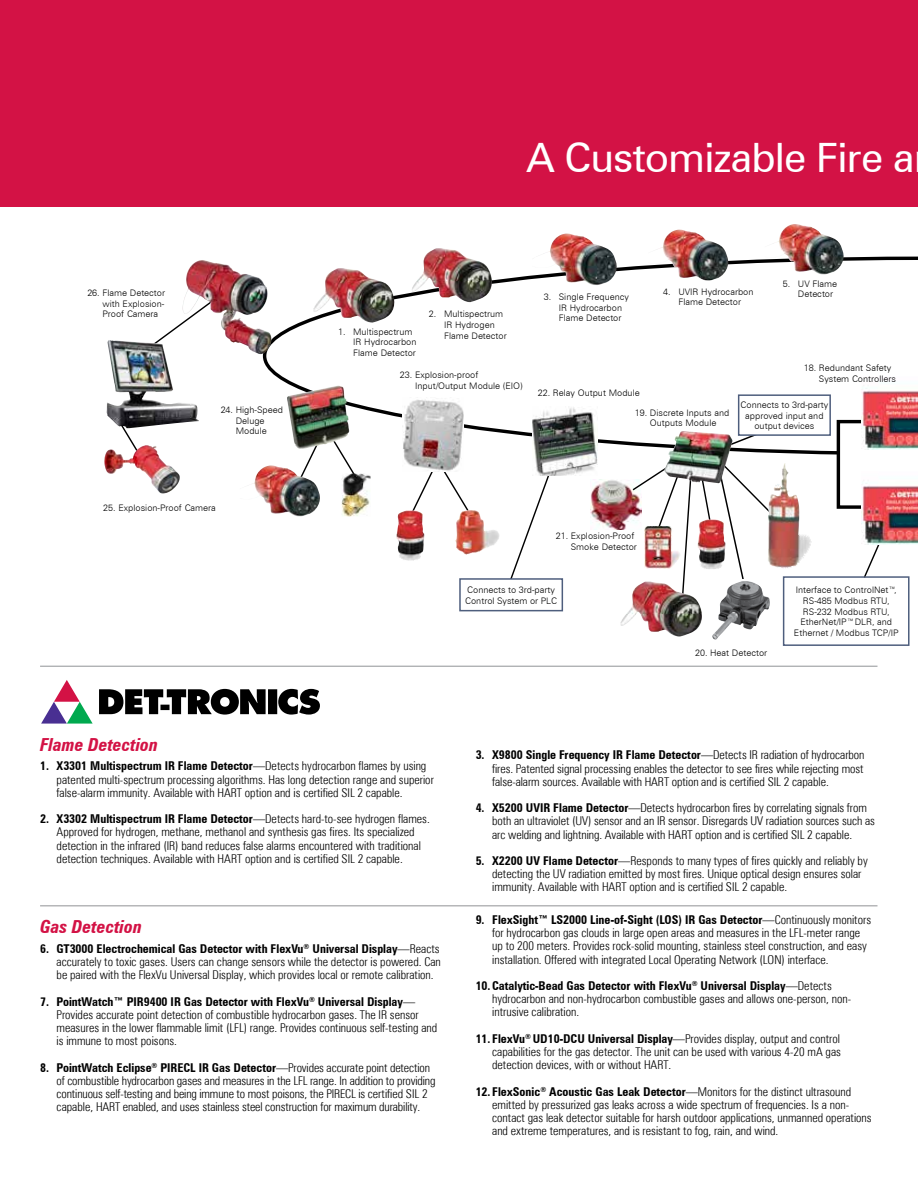
<style>
.page{position:relative;width:918px;height:1188px;background:#fff}
.page>*{position:absolute;margin:0;border:0;box-sizing:border-box;transform-origin:0 0}
.t1{font:40.5px "Zurich BT";letter-spacing:-.02em;color:#fff}
.t2{font:italic 700 condensed 18px "Zurich BT";color:#d31245}
.t3{font:300 condensed 12.15px/13.2px "Zurich BT";color:#000}
.t4{font:300 9px/10.8px "Zurich BT";color:#000}
.s1{font-weight:700}
</style>
<div class="page">
<svg style="left:263px;top:257px;width:655px;height:198px"></svg>
<svg style="left:837px;top:420px;width:81px;height:89px"></svg>
<img style="left:862px;top:376px;width:56px;height:73px">
<svg style="left:297px;top:430px;width:65px;height:43px"></svg>
<img style="left:590px;top:480px;width:41px;height:50px">
<svg style="left:122px;top:428px;width:13px;height:17px"></svg>
<svg style="left:158px;top:292px;width:66px;height:48px"></svg>
<div style="left:0;top:0;width:918px;height:207px;background:#d31245"></div>
<svg style="left:864px;top:544px;width:22px;height:32px"></svg>
<img style="left:765px;top:224px;width:79px;height:51px">
<div style="left:783px;top:576px;width:127px;height:70px;border:2px solid #4e5e7d"></div>
<img style="left:106px;top:340px;width:93px;height:88px">
<img style="left:775px;top:463px;width:37px;height:105px">
<svg style="left:702px;top:483px;width:9px;height:36px"></svg>
<img style="left:697px;top:519px;width:22px;height:50px">
<img style="left:631px;top:468px;width:60px;height:114px">
<svg style="left:719px;top:473px;width:56px;height:106px"></svg>
<img style="left:712px;top:581px;width:58px;height:59px">
<hr style="left:40px;top:666px;width:838px;height:1px;background:#919396">
<hr style="left:40px;top:905px;width:838px;height:1px;background:#919396">
<svg style="left:412px;top:471px;width:62px;height:40px"></svg>
<img style="left:455px;top:511px;width:40px;height:44px">
<img style="left:396px;top:510px;width:29px;height:51px">
<img style="left:403px;top:398px;width:61px;height:73px">
<img style="left:532px;top:234px;width:85px;height:51px">
<img style="left:648px;top:230px;width:81px;height:51px">
<img style="left:312px;top:268px;width:84px;height:55px">
<img style="left:411px;top:248px;width:83px;height:54px">
<img style="left:104px;top:445px;width:76px;height:49px">
<img style="left:620px;top:582px;width:82px;height:55px">
<img style="left:188px;top:260px;width:14px;height:11px">
<img style="left:287px;top:386px;width:51px;height:63px">
<img style="left:252px;top:465px;width:68px;height:52px">
<img style="left:342px;top:473px;width:29px;height:44px">
<img style="left:862px;top:472px;width:56px;height:72px">
<svg style="left:717px;top:418px;width:77px;height:33px"></svg>
<div style="left:739px;top:395px;width:91px;height:40px;background:#fff"></div>
<div style="left:738px;top:394px;width:93px;height:42px;border:2px solid #4e5e7d"></div>
<img style="left:664px;top:431px;width:69px;height:52px">
<svg style="left:510px;top:476px;width:39px;height:102px"></svg>
<img style="left:532px;top:406px;width:65px;height:70px">
<div style="left:459px;top:578px;width:104px;height:33px;border:2px solid #4e5e7d"></div>
<svg style="left:41px;top:680px;width:52px;height:44px"></svg>
<svg style="left:99px;top:689px;width:221px;height:26px"></svg>
<p class="t4" style="left:102px;top:287px;width:64px;text-align:justify;text-indent:-15px">26. Flame Detector with Explosion-Proof Camera</p>
<p class="t4" style="left:221px;top:404px;width:64px;text-align:center">24. High-Speed<br>Deluge<br>Module</p>
<p class="t4" style="left:103px;top:502px;width:114px">25. Explosion-Proof Camera</p>
<h1 class="t1" style="left:526px;top:133px;width:390px">A Customizable Fire a</h1>
<p class="t4" style="left:353px;top:326px;width:65px;text-indent:-15px">1. Multispectrum<br>IR Hydrocarbon<br>Flame Detector</p>
<p class="t4" style="left:444px;top:309px;width:64px;text-indent:-15px">2. Multispectrum<br>IR Hydrogen<br>Flame Detector</p>
<p class="t4" style="left:559px;top:291px;width:72px;text-indent:-15px">3. Single Frequency<br>IR Hydrocarbon<br>Flame Detector</p>
<p class="t4" style="left:663px;top:286px;width:92px;text-align:center">4. UVIR Hydrocarbon<br>Flame Detector</p>
<p class="t4" style="left:798px;top:278px;width:41px;text-indent:-15px">5. UV Flame<br>Detector</p>
<p class="t4" style="left:415px;top:369px;width:109px;text-indent:-15px">23. Explosion-proof<br>Input/Output Module (EIO)</p>
<p class="t4" style="left:538px;top:387px;width:104px">22. Relay Output Module</p>
<p class="t4" style="left:635px;top:407px;width:96px;text-align:center">19. Discrete Inputs and<br>Outputs Module</p>
<p class="t4" style="left:819px;top:363px;width:79px;text-indent:-15px">18. Redundant Safety<br>System Controllers</p>
<p class="t4" style="left:741px;top:399px;width:89px;text-align:center">Connects to 3rd-party approved input and output devices</p>
<p class="t4" style="left:556px;top:531px;width:83px;text-align:right">21. Explosion-Proof<br>Smoke Detector</p>
<p class="t4" style="left:465px;top:584px;width:93px">Connects to 3rd-party<br>Control System or PLC</p>
<p class="t4" style="left:794px;top:584px;width:106px;text-align:center">Interface to ControlNet™,<br>RS-485 Modbus RTU,<br>RS-232 Modbus RTU,<br>EtherNet/IP™ DLR, and<br>Ethernet / Modbus TCP/IP</p>
<p class="t4" style="left:695px;top:647px;width:74px">20. Heat Detector</p>
<h2 class="t2" style="left:40px;top:733px;width:120px">Flame Detection</h2>
<p class="t3" style="left:57px;top:759px;width:379px;text-indent:-16px"><span class="s1">1. X3301 Multispectrum IR Flame Detector</span>—Detects hydrocarbon flames by using patented multi-spectrum processing algorithms. Has long detection range and superior false-alarm immunity. Available with HART option and is certified SIL 2 capable.</p>
<p class="t3" style="left:57px;top:812px;width:375px;text-indent:-16px"><span class="s1">2. X3302 Multispectrum IR Flame Detector</span>—Detects hard-to-see hydrogen flames.<br>Approved for hydrogen, methane, methanol and synthesis gas fires. Its specialized detection in the infrared (IR) band reduces false alarms encountered with traditional detection techniques. Available with HART option and is certified SIL 2 capable.</p>
<h2 class="t2" style="left:40px;top:916px;width:103px">Gas Detection</h2>
<p class="t3" style="left:57px;top:942px;width:386px;text-align:justify;text-indent:-17px"><span class="s1">6. GT3000 Electrochemical Gas Detector with FlexVu</span><sup>®</sup> <span class="s1">Universal Display</span>—Reacts accurately to toxic gases. Users can change sensors while the detector is powered. Can be paired with the FlexVu Universal Display, which provides local or remote calibration.</p>
<p class="t3" style="left:57px;top:995px;width:382px;text-indent:-16px"><span class="s1">7. PointWatch™ PIR9400 IR Gas Detector with FlexVu</span><sup>®</sup> <span class="s1">Universal Display</span>— Provides accurate point detection of combustible hydrocarbon gases. The IR sensor measures in the lower flammable limit (LFL) range. Provides continuous self-testing and is immune to most poisons.</p>
<p class="t3" style="left:57px;top:1061px;width:381px;text-indent:-16px"><span class="s1">8. PointWatch Eclipse</span><sup>®</sup> <span class="s1">PIRECL IR Gas Detector</span>—Provides accurate point detection of combustible hydrocarbon gases and measures in the LFL range. In addition to providing continuous self-testing and being immune to most poisons, the PIRECL is certified SIL 2 capable, HART enabled, and uses stainless steel construction for maximum durability.</p>
<p class="t3" style="left:492px;top:748px;width:374px;text-align:justify;text-indent:-16px"><span class="s1">3. X9800 Single Frequency IR Flame Detector</span>—Detects IR radiation of hydrocarbon fires. Patented signal processing enables the detector to see fires while rejecting most false-alarm sources. Available with HART option and is certified SIL 2 capable.</p>
<p class="t3" style="left:492px;top:801px;width:384px;text-indent:-16px"><span class="s1">4. X5200 UVIR Flame Detector</span>—Detects hydrocarbon fires by correlating signals from both an ultraviolet (UV) sensor and an IR sensor. Disregards UV radiation sources such as arc welding and lightning. Available with HART option and is certified SIL 2 capable.</p>
<p class="t3" style="left:492px;top:854px;width:377px;text-indent:-16px"><span class="s1">5. X2200 UV Flame Detector</span>—Responds to many types of fires quickly and reliably by detecting the UV radiation emitted by most fires. Unique optical design ensures solar immunity. Available with HART option and is certified SIL 2 capable.</p>
<p class="t3" style="left:492px;top:913px;width:381px;text-indent:-16px"><span class="s1">9. FlexSight™ LS2000 Line-of-Sight (LOS) IR Gas Detector</span>—Continuously monitors for hydrocarbon gas clouds in large open areas and measures in the LFL-meter range up to 200 meters. Provides rock-solid mounting, stainless steel construction, and easy installation. Offered with integrated Local Operating Network (LON) interface.</p>
<p class="t3" style="left:492px;top:979px;width:361px;text-indent:-17px"><span class="s1">10.Catalytic-Bead Gas Detector with FlexVu</span><sup>®</sup> <span class="s1">Universal Display</span>—Detects hydrocarbon and non-hydrocarbon combustible gases and allows one-person, non&shy;intrusive calibration.</p>
<p class="t3" style="left:492px;top:1032px;width:350px;text-align:justify;text-indent:-16px"><span class="s1">11. FlexVu</span><sup>®</sup> <span class="s1">UD10-DCU Universal Display</span>—Provides display, output and control capabilities for the gas detector. The unit can be used with various 4-20 mA gas detection devices, with or without HART.</p>
<p class="t3" style="left:492px;top:1085px;width:381px;text-indent:-16px"><span class="s1">12. FlexSonic</span><sup>®</sup> <span class="s1">Acoustic Gas Leak Detector</span>—Monitors for the distinct ultrasound emitted by pressurized gas leaks across a wide spectrum of frequencies. Is a non&shy;contact gas leak detector suitable for harsh outdoor applications, unmanned operations and extreme temperatures, and is resistant to fog, rain, and wind.</p>
</div>
